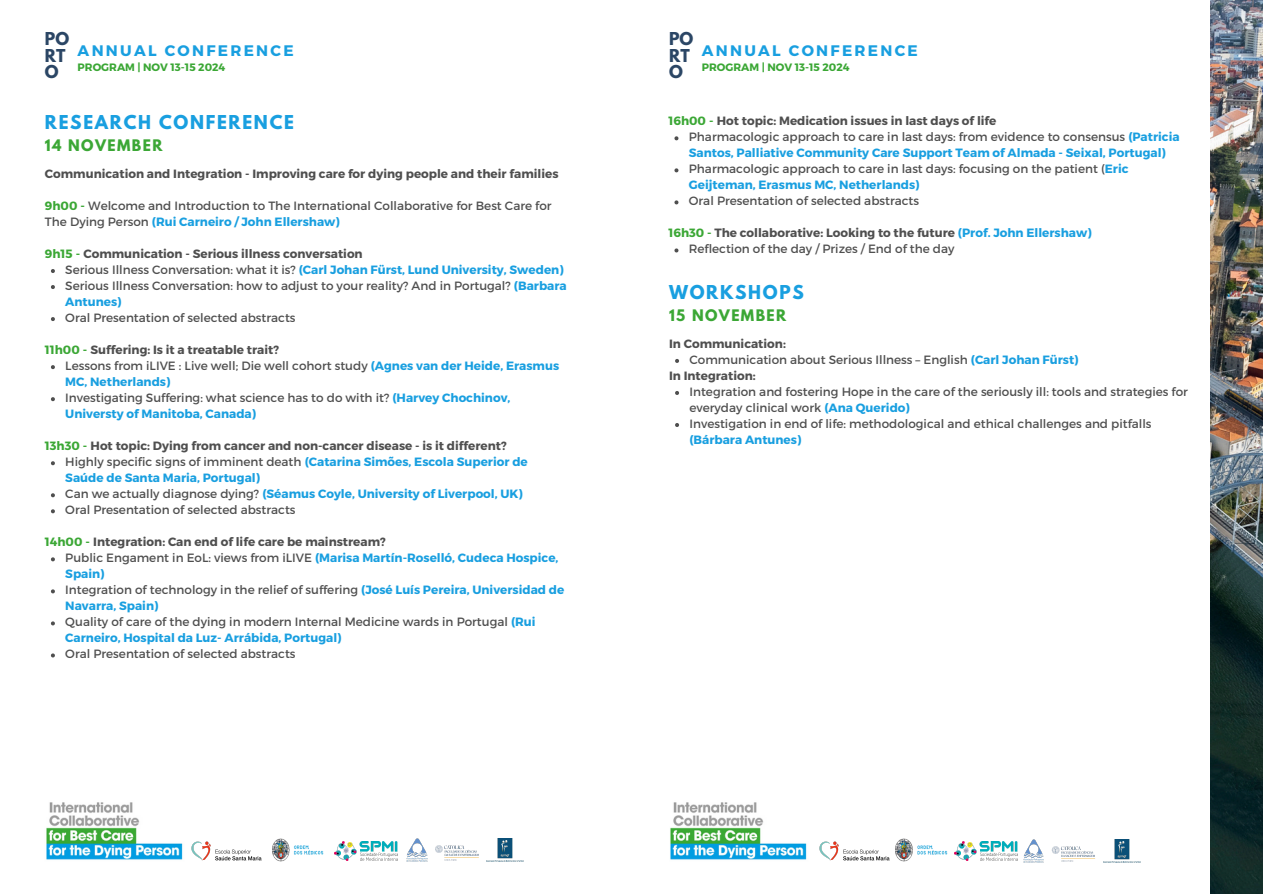
<style>
.page{position:relative;width:1263px;height:894px;background:#fff}
.page>*{position:absolute;margin:0;border:0;box-sizing:border-box;transform-origin:0 0}
.t1{font:700 16.95px "League Spartan";letter-spacing:.1em;color:#199fe0}
.t2{font:700 15.75px/16.8px "League Spartan";color:#2b4665}
.t3{font:700 15.3px "Montserrat";letter-spacing:.15em;color:#199fe0}
.t4{font:700 14.1px "League Spartan";letter-spacing:.1em;color:#3ba735}
.t5{font:12px/16px "Montserrat";color:#4f4f4f}
.t6{font:700 12px "Montserrat";color:#4f4f4f}
.t7{font:700 12px/16px "Montserrat";color:#199fe0}
.t8{font:700 10.65px "Montserrat";color:#3ba735}
.s1{font-weight:700;color:#3ba735}
.s2{font-weight:700;color:#199fe0}
.s3{color:#3ba735}
.s4{font-weight:400;color:#4f4f4f}
.s5{color:#199fe0}
</style>
<div class="page">
<img style="left:1211px;top:0;width:51px;height:893px">
<svg style="left:51px;top:269px;width:4px;height:4px"></svg>
<svg style="left:51px;top:285px;width:4px;height:4px"></svg>
<svg style="left:51px;top:317px;width:4px;height:4px"></svg>
<svg style="left:51px;top:365px;width:4px;height:4px"></svg>
<svg style="left:51px;top:397px;width:4px;height:4px"></svg>
<svg style="left:51px;top:461px;width:4px;height:4px"></svg>
<svg style="left:51px;top:493px;width:4px;height:4px"></svg>
<svg style="left:51px;top:509px;width:4px;height:4px"></svg>
<svg style="left:51px;top:557px;width:4px;height:4px"></svg>
<svg style="left:51px;top:589px;width:4px;height:4px"></svg>
<svg style="left:51px;top:621px;width:4px;height:4px"></svg>
<svg style="left:51px;top:653px;width:4px;height:4px"></svg>
<svg style="left:674px;top:136px;width:4px;height:4px"></svg>
<svg style="left:674px;top:168px;width:4px;height:4px"></svg>
<svg style="left:674px;top:200px;width:4px;height:4px"></svg>
<svg style="left:674px;top:248px;width:4px;height:4px"></svg>
<svg style="left:675px;top:359px;width:4px;height:4px"></svg>
<svg style="left:675px;top:391px;width:4px;height:4px"></svg>
<svg style="left:675px;top:423px;width:4px;height:4px"></svg>
<img style="left:192px;top:841px;width:70px;height:19px">
<img style="left:46px;top:802px;width:137px;height:58px">
<img style="left:272px;top:838px;width:52px;height:23px">
<img style="left:334px;top:841px;width:63px;height:19px">
<img style="left:819px;top:841px;width:70px;height:19px">
<img style="left:670px;top:802px;width:137px;height:58px">
<img style="left:895px;top:838px;width:52px;height:23px">
<img style="left:954px;top:841px;width:63px;height:19px">
<img style="left:407px;top:838px;width:20px;height:22px">
<img style="left:435px;top:845px;width:44px;height:15px">
<img style="left:497px;top:838px;width:16px;height:21px">
<img style="left:1023px;top:839px;width:21px;height:23px">
<img style="left:1052px;top:846px;width:43px;height:15px">
<img style="left:1103px;top:839px;width:37px;height:23px">
<h1 class="t2" style="left:45px;top:32px;width:26px">PO<br>RT<br>O</h1>
<h2 class="t3" style="left:78px;top:41px;width:218px">ANNUAL CONFERENCE</h2>
<p class="t8" style="left:78px;top:60px;width:149px">PROGRAM | NOV 13-15 2024</p>
<p class="t1" style="left:45px;top:114px;width:251px">RESEARCH CONFERENCE</p>
<p class="t4" style="left:45px;top:138px;width:119px">14 NOVEMBER</p>
<h3 class="t6" style="left:45px;top:166px;width:515px">Communication and Integration - Improving care for dying people and their families</h3>
<p class="t5" style="left:45px;top:197px;width:508px"><span class="s1">9h00 -</span> Welcome and Introduction to The International Collaborative for Best Care for<br>The Dying Person <span class="s2">(Rui Carneiro / John Ellershaw)</span></p>
<p class="t6" style="left:45px;top:246px;width:319px"><span class="s3">9h15 -</span> Communication - Serious illness conversation</p>
<p class="t5" style="left:65px;top:261px;width:503px">Serious Illness Conversation: what it is? <span class="s2">(Carl Johan Fürst, Lund University, Sweden)<br></span>Serious Illness Conversation: how to adjust to your reality? And in Portugal? <span class="s2">(Barbara</span></p>
<h3 class="t5" style="left:65px;top:293px;width:232px"><span class="s2">Antunes)<br></span>Oral Presentation of selected abstracts</h3>
<p class="t6" style="left:45px;top:342px;width:236px"><span class="s3">11h00 -</span> Suffering: Is it a treatable trait?</p>
<p class="t5" style="left:65px;top:357px;width:495px">Lessons from iLIVE : Live well; Die well cohort study <span class="s2">(Agnes van der Heide, Erasmus<br>MC, Netherlands)<br></span>Investigating Suffering: what science has to do with it? <span class="s2">(Harvey Chochinov,</span></p>
<h3 class="t7" style="left:65px;top:405px;width:192px">Universty of Manitoba, Canada)</h3>
<h3 class="t6" style="left:45px;top:438px;width:463px"><span class="s3">13h30 -</span> Hot topic: Dying from cancer and non-cancer disease - is it different?</h3>
<p class="t5" style="left:65px;top:453px;width:464px">Highly specific signs of imminent death <span class="s2">(Catarina Simões, Escola Superior de</span></p>
<p class="t7" style="left:65px;top:469px;width:459px">Saúde de Santa Maria, Portugal)<br><span class="s4">Can we actually diagnose dying?</span> (Séamus Coyle, University of Liverpool, UK)</p>
<p class="t5" style="left:65px;top:501px;width:232px">Oral Presentation of selected abstracts</p>
<h3 class="t6" style="left:45px;top:534px;width:342px"><span class="s3">14h00 -</span> Integration: Can end of life care be mainstream?</h3>
<p class="t7" style="left:65px;top:549px;width:495px"><span class="s4">Public Engament in EoL: views from iLIVE</span> (Marisa Martín-Roselló, Cudeca Hospice,<br>Spain)</p>
<p class="t5" style="left:65px;top:581px;width:501px">Integration of technology in the relief of suffering <span class="s2">(José Luís Pereira, Universidad de<br>Navarra, Spain)</span></p>
<p class="t5" style="left:65px;top:613px;width:472px">Quality of care of the dying in modern Internal Medicine wards in Portugal <span class="s2">(Rui<br>Carneiro, Hospital da Luz- Arrábida, Portugal)</span></p>
<p class="t5" style="left:65px;top:645px;width:232px">Oral Presentation of selected abstracts</p>
<h1 class="t2" style="left:669px;top:32px;width:26px">PO<br>RT<br>O</h1>
<h3 class="t3" style="left:702px;top:41px;width:218px">ANNUAL CONFERENCE</h3>
<h4 class="t8" style="left:702px;top:60px;width:149px">PROGRAM | NOV 13-15 2024</h4>
<p class="t6" style="left:668px;top:113px;width:329px"><span class="s3">16h00 -</span> Hot topic: Medication issues in last days of life</p>
<p class="t7" style="left:689px;top:128px;width:492px"><span class="s4">Pharmacologic approach to care in last days: from evidence to consensus</span> (Patricia<br>Santos, Palliative Community Care Support Team of Almada - Seixal, Portugal)</p>
<p class="t5" style="left:689px;top:160px;width:441px">Pharmacologic approach to care in last days: focusing on the patient (<span class="s2">Eric<br>Geijteman, Erasmus MC, Netherlands)</span></p>
<p class="t5" style="left:689px;top:192px;width:232px">Oral Presentation of selected abstracts</p>
<p class="t6" style="left:668px;top:225px;width:425px"><span class="s3">16h30 -</span> The collaborative: Looking to the future <span class="s5">(Prof. John Ellershaw)</span></p>
<p class="t5" style="left:689px;top:240px;width:267px">Reflection of the day / Prizes / End of the day</p>
<h1 class="t1" style="left:669px;top:283px;width:136px">WORKSHOPS</h1>
<h1 class="t4" style="left:669px;top:308px;width:119px">15 NOVEMBER</h1>
<h2 class="t6" style="left:669px;top:336px;width:118px">In Communication:</h2>
<p class="t5" style="left:689px;top:351px;width:391px">Communication about Serious Illness – English <span class="s2">(Carl Johan Fürst)</span></p>
<h3 class="t6" style="left:669px;top:368px;width:88px">In Integration:</h3>
<p class="t5" style="left:689px;top:383px;width:500px">Integration and fostering Hope in the care of the seriously ill: tools and strategies for everyday clinical work <span class="s2">(Ana Querido)</span></p>
<p class="t5" style="left:689px;top:415px;width:464px">Investigation in end of life: methodological and ethical challenges and pitfalls <span class="s2">(Bárbara Antunes)</span></p>
</div>
